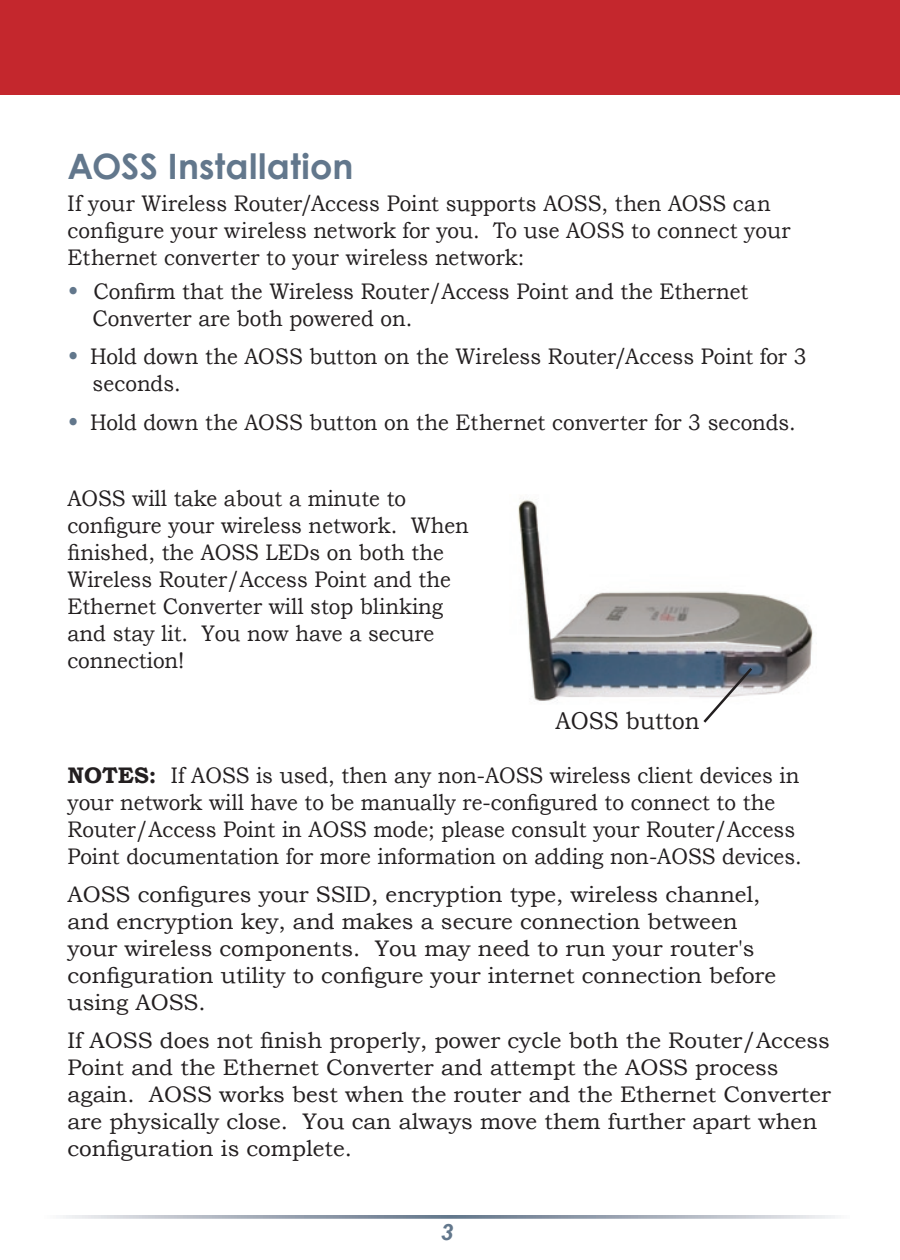
<style>
.page{position:relative;width:900px;height:1260px;background:#fff}
.page>*{position:absolute;margin:0;border:0;box-sizing:border-box;transform-origin:0 0}
.t1{font:700 35px "Century Gothic";letter-spacing:.01em;color:#62778c}
.t2{font:24.5px "Bookman Old Style";color:#231f20;scale:.92 1}
.t3{font:22.5px/27px "Bookman Old Style";color:#231f20;scale:.92 1}
.t4{font:22.5px/27px "Bookman Old Style";color:#231f20}
.s1{font-size:25px;color:#62778c}
.s2{font-weight:700}
</style>
<div class="page">
<div style="left:0;top:0;width:900px;height:94px;background:#c4272d"></div>
<div style="left:40px;top:1215px;width:810px;height:4px;border:2px solid #fff"></div>
<img style="left:518px;top:500px;width:295px;height:201px">
<svg style="left:701px;top:665px;width:54px;height:58px"></svg>
<h1 class="t1" style="left:68px;top:144px;width:287px">AOSS Installation</h1>
<p class="t3" style="left:68px;top:190px;width:788px">If your Wireless Router/Access Point supports AOSS, then AOSS can configure your wireless network for you. To use AOSS to connect your<br>Ethernet converter to your wireless network:</p>
<p class="t3" style="left:93px;top:278px;width:714px;text-indent:-25px"><span class="s1">•</span> Confirm that the Wireless Router/Access Point and the Ethernet<br>Converter are both powered on.</p>
<p class="t3" style="left:92px;top:343px;width:778px;text-indent:-25px"><span class="s1">•</span> Hold down the AOSS button on the Wireless Router/Access Point for 3 seconds.</p>
<p class="t3" style="left:68px;top:409px;width:793px"><span class="s1">•</span> Hold down the AOSS button on the Ethernet converter for 3 seconds.</p>
<p class="t3" style="left:68px;top:485px;width:438px">AOSS will take about a minute to configure your wireless network. When finished, the AOSS LEDs on both the<br>Wireless Router/Access Point and the<br>Ethernet Converter will stop blinking and stay lit. You now have a secure connection!</p>
<p class="t2" style="left:556px;top:704px;width:158px">AOSS button</p>
<p class="t3" style="left:68px;top:762px;width:800px"><span class="s2">NOTES:</span> If AOSS is used, then any non-AOSS wireless client devices in your network will have to be manually re-configured to connect to the Router/Access Point in AOSS mode; please consult your Router/Access Point documentation for more information on adding non-AOSS devices.</p>
<p class="t4" style="left:68px;top:881px;width:710px">AOSS configures your SSID, encryption type, wireless channel, and encryption key, and makes a secure connection between your wireless components. You may need to run your router's configuration utility to configure your internet connection before using AOSS.</p>
<p class="t4" style="left:68px;top:1027px;width:765px">If AOSS does not finish properly, power cycle both the Router/Access Point and the Ethernet Converter and attempt the AOSS process again. AOSS works best when the router and the Ethernet Converter are physically close. You can always move them further apart when configuration is complete.</p>
</div>
